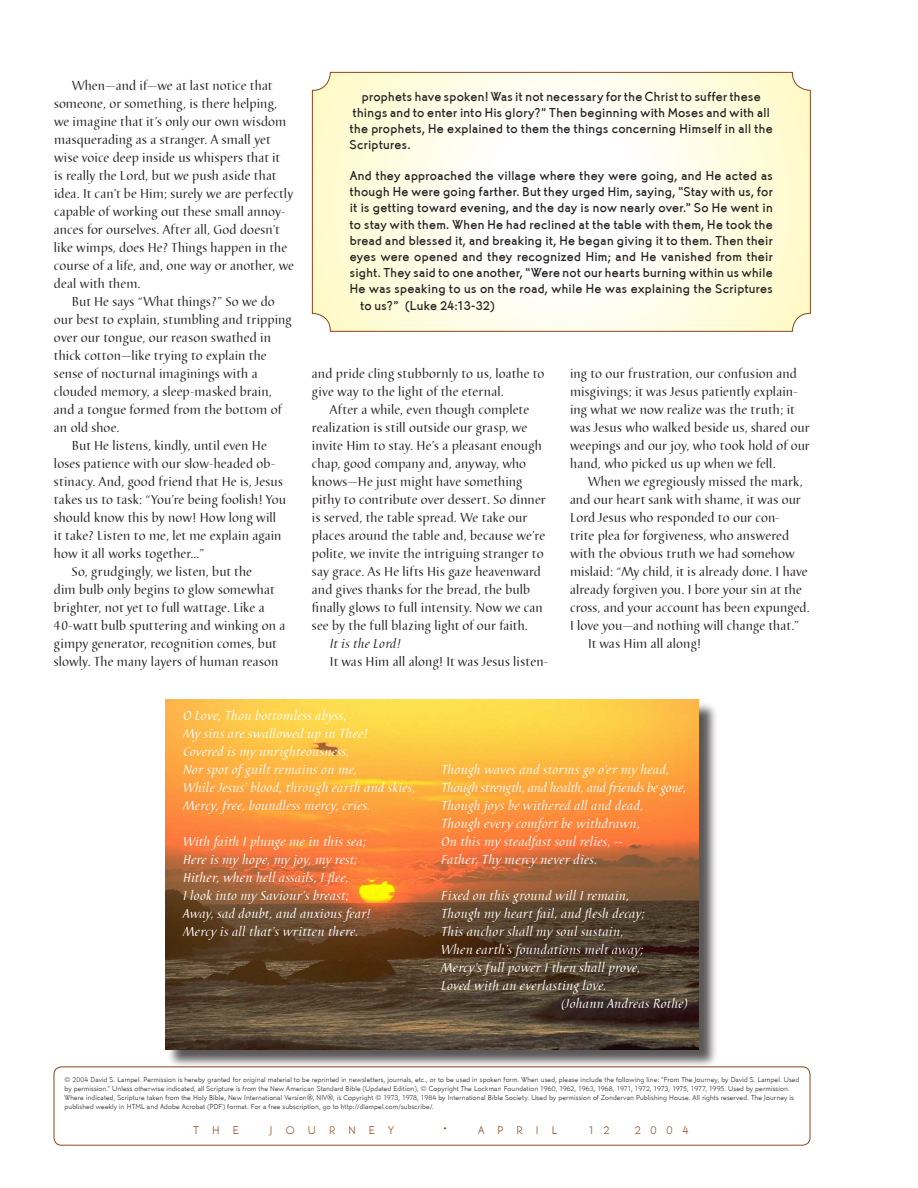
<style>
.page{position:relative;width:918px;height:1188px;background:#fff}
.page>*{position:absolute;margin:0;border:0;box-sizing:border-box;transform-origin:0 0}
.t1{font:13.5px/18px "Barbedor T";letter-spacing:.005em;color:#231f20}
.t2{font:italic 13.5px/18px "Barbedor T";letter-spacing:.02em;color:#fff}
.t3{font:500 13.5px/16.2px "Martin Got URWT";letter-spacing:.02em;color:#231f20}
.t4{font:italic 13.5px "Barbedor T";letter-spacing:.015em;color:#231f20}
.t5{font:12px "Martin Got URWT Ligh";color:#8a461e}
.t6{font:11.55px "Martin Got URWT Ligh";letter-spacing:1.145em;color:#8a461e}
.t7{font:7.5px/9px "Martin Got URWT Ligh";letter-spacing:.015em;color:#231f20}
.s1{font-family:"Cheltenham";font-weight:300}
.s2{font-size:16.5px}
</style>
<div class="page">
<svg style="left:53px;top:1066px;width:758px;height:79px"></svg>
<svg style="left:312px;top:72px;width:499px;height:260px"></svg>
<div style="left:166px;top:700px;width:553px;height:370px;background:#231f20;opacity:.75"></div>
<img style="left:165px;top:700px;width:534px;height:350px">
<p class="t1" style="left:54px;top:77px;width:241px;text-indent:18px">When—and if—we at last notice that someone, or something, is there helping, we imagine that it’s only our own wisdom masquerading as a stranger. A small yet wise voice deep inside us whispers that it<br>is really the Lord, but we push aside that idea. It can’t be Him; surely we are perfectly capable of working out these small annoy&shy;ances for ourselves. After all, God doesn’t like wimps, does He? Things happen in the course of a life, and, one way or another, we deal with them.</p>
<p class="t1" style="left:72px;top:293px;width:204px">But He says “What things?” So we do</p>
<p class="t1" style="left:54px;top:311px;width:239px">our best to explain, stumbling and tripping</p>
<p class="t1" style="left:54px;top:329px;width:219px">over our tongue, our reason swathed in</p>
<p class="t1" style="left:54px;top:347px;width:214px">thick cotton—like trying to explain the</p>
<p class="t1" style="left:54px;top:365px;width:205px">sense of nocturnal imaginings with a</p>
<p class="t1" style="left:54px;top:383px;width:219px">clouded memory, a sleep-masked brain,</p>
<p class="t1" style="left:54px;top:401px;width:229px">and a tongue formed from the bottom of</p>
<p class="t1" style="left:54px;top:419px;width:67px">an old shoe.</p>
<p class="t1" style="left:72px;top:437px;width:196px">But He listens, kindly, until even He</p>
<p class="t1" style="left:54px;top:455px;width:223px">loses patience with our slow-headed ob-</p>
<p class="t1" style="left:54px;top:473px;width:230px">stinacy. And, good friend that He is, Jesus</p>
<p class="t1" style="left:54px;top:491px;width:234px">takes us to task: “You’re being foolish! You</p>
<p class="t1" style="left:54px;top:509px;width:224px">should know this by now! How long will</p>
<p class="t1" style="left:54px;top:527px;width:229px">it take? Listen to me, let me explain again</p>
<p class="t1" style="left:54px;top:545px;width:152px">how it all works together…”</p>
<p class="t1" style="left:72px;top:563px;width:182px">So, grudgingly, we listen, but the</p>
<p class="t1" style="left:54px;top:581px;width:222px">dim bulb only begins to glow somewhat</p>
<p class="t1" style="left:54px;top:599px;width:212px">brighter, not yet to full wattage. Like a</p>
<p class="t1" style="left:54px;top:617px;width:233px">40-watt bulb sputtering and winking on a</p>
<p class="t1" style="left:54px;top:635px;width:224px">gimpy generator, recognition comes, but</p>
<p class="t1" style="left:54px;top:653px;width:226px">slowly. The many layers of human reason</p>
<p class="t3" style="left:350px;top:88px;width:424px;text-indent:12px">prophets have spoken! Was it not necessary for the Christ to suffer these things and to enter into His glory?” Then beginning with Moses and with all the prophets, He explained to them the things concerning Himself in all the Scriptures.</p>
<p class="t3" style="left:350px;top:167px;width:424px">And they approached the village where they were going, and He acted as</p>
<p class="t3" style="left:350px;top:184px;width:424px">though He were going farther. But they urged Him, saying, “Stay with us, for</p>
<p class="t3" style="left:350px;top:200px;width:424px">it is getting toward evening, and the day is now nearly over.” So He went in</p>
<p class="t3" style="left:350px;top:216px;width:424px">to stay with them. When He had reclined at the table with them, He took the</p>
<p class="t3" style="left:350px;top:232px;width:424px">bread and blessed it, and breaking it, He began giving it to them. Then their</p>
<p class="t3" style="left:350px;top:248px;width:424px">eyes were opened and they recognized Him; and He vanished from their</p>
<p class="t3" style="left:350px;top:265px;width:424px">sight. They said to one another, “Were not our hearts burning within us while</p>
<p class="t3" style="left:350px;top:281px;width:424px">He was speaking to us on the road, while He was explaining the Scriptures</p>
<p class="t3" style="left:360px;top:297px;width:135px">to us?” (Luke 24:13-32)</p>
<p class="t1" style="left:312px;top:365px;width:234px">and pride cling stubbornly to us, loathe to give way to the light of the eternal.</p>
<p class="t1" style="left:312px;top:401px;width:235px;text-indent:18px">After a while, even though complete realization is still outside our grasp, we invite Him to stay. He’s a pleasant enough chap, good company and, anyway, who knows—He just might have something pithy to contribute over dessert. So dinner is served, the table spread. We take our places around the table and, because we’re polite, we invite the intriguing stranger to say grace. As He lifts His gaze heavenward and gives thanks for the bread, the bulb finally glows to full intensity. Now we can see by the full blazing light of our faith.</p>
<p class="t4" style="left:330px;top:636px;width:72px">It is the Lord!</p>
<p class="t1" style="left:330px;top:653px;width:220px">It was Him all along! It was Jesus listen-</p>
<p class="t1" style="left:570px;top:365px;width:241px">ing to our frustration, our confusion and misgivings; it was Jesus patiently explain&shy;ing what we now realize was the truth; it was Jesus who walked beside us, shared our weepings and our joy, who took hold of our hand, who picked us up when we fell.</p>
<p class="t1" style="left:588px;top:473px;width:216px">When we egregiously missed the mark,</p>
<p class="t1" style="left:570px;top:491px;width:232px">and our heart sank with shame, it was our</p>
<p class="t1" style="left:570px;top:509px;width:211px">Lord Jesus who responded to our con-</p>
<p class="t1" style="left:570px;top:527px;width:221px">trite plea for forgiveness, who answered</p>
<p class="t1" style="left:570px;top:545px;width:226px">with the obvious truth we had somehow</p>
<p class="t1" style="left:570px;top:563px;width:239px">mislaid: “My child, it is already done. I have</p>
<p class="t1" style="left:570px;top:581px;width:233px">already forgiven you. I bore your sin at the</p>
<p class="t1" style="left:570px;top:599px;width:241px">cross, and your account has been expunged.</p>
<p class="t1" style="left:570px;top:617px;width:231px">I love you—and nothing will change that.”</p>
<p class="t1" style="left:588px;top:635px;width:115px">It was Him all along!</p>
<p class="t2" style="left:183px;top:707px;width:234px">O Love, Thou bottomless abyss,<br>My sins are swallowed up in Thee!<br>Covered is my unrighteousness,<br>Nor spot of guilt remains on me,<br>While Jesus’ blood, through earth and skies, Mercy, free, boundless mercy, cries.</p>
<p class="t2" style="left:183px;top:833px;width:189px">With faith I plunge me in this sea; Here is my hope, my joy, my rest; Hither, when hell assails, I flee,<br>I look into my Saviour’s breast; Away, sad doubt, and anxious fear!<br>Mercy is all that’s written there.</p>
<p class="t2" style="left:441px;top:761px;width:247px">Though waves and storms go o’er my head, Though strength, and health, and friends be gone, Though joys be withered all and dead, Though every comfort be withdrawn,<br>On this my steadfast soul relies, --<br>Father, Thy mercy never dies.</p>
<p class="t2" style="left:441px;top:887px;width:190px">Fixed on this ground will I remain,</p>
<p class="t2" style="left:441px;top:905px;width:205px">Though my heart fail, and flesh decay;</p>
<p class="t2" style="left:441px;top:923px;width:184px">This anchor shall my soul sustain,</p>
<p class="t2" style="left:441px;top:941px;width:204px">When earth’s foundations melt away;</p>
<p class="t2" style="left:441px;top:959px;width:201px">Mercy’s full power I then shall prove,</p>
<p class="t2" style="left:441px;top:977px;width:167px">Loved with an everlasting love.</p>
<p class="t2" style="left:561px;top:995px;width:128px">(Johann Andreas Rothe)</p>
<p class="t7" style="left:64px;top:1075px;width:736px">© 2004 David S. Lampel. Permission is hereby granted for original material to be reprinted in newsletters, journals, etc., or to be used in spoken form. When used, please include the following line: “From The Journey, by David S. Lampel. Used by permission.” Unless otherwise indicated, all Scripture is from the New American Standard Bible (Updated Edition), © Copyright The Lockman Foundation 1960, 1962, 1963, 1968, 1971, 1972, 1973, 1975, 1977, 1995. Used by permission.<br>Where indicated, Scripture taken from the Holy Bible, New International Version<span class="s1">®</span>, NIV<span class="s1">®</span>, is Copyright © 1973, 1978, 1984 by International Bible Society. Used by permission of Zondervan Publishing House. All rights reserved. The Journey is published weekly in HTML and Adobe Acrobat (PDF) format. For a free subscription, go to http://dlampel.com/subscribe/.</p>
<p class="t6" style="left:193px;top:1123px;width:47px">THE</p>
<p class="t6" style="left:270px;top:1123px;width:126px">JOURNEY</p>
<p class="t6" style="left:443px;top:1123px;width:116px"><span class="s2">•</span> APRIL</p>
<p class="t5" style="left:589px;top:1123px;width:23px">1 2</p>
<p class="t5" style="left:635px;top:1123px;width:55px">2004</p>
</div>
